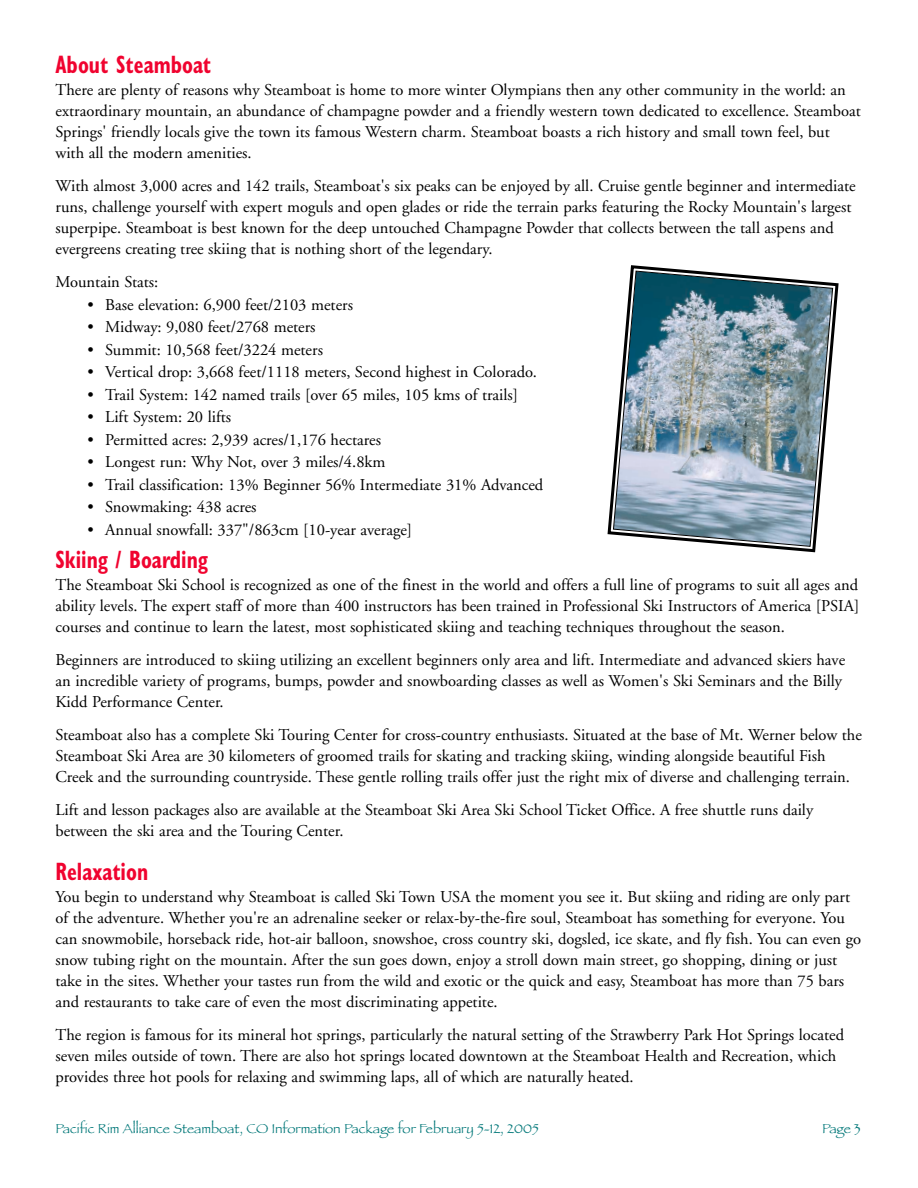
<style>
.page{position:relative;width:918px;height:1188px;background:#fff}
.page>*{position:absolute;margin:0;border:0;box-sizing:border-box;transform-origin:0 0}
.t1{font:700 condensed 25.2px "Gill Sans";color:#f0032f;scale:.83 1}
.t2{font:16.5px/21px "Adobe Garamond";color:#000}
.t3{font:13.5px "Papyrus Plain";color:#007778}
</style>
<div class="page">
<svg style="left:607px;top:265px;width:232px;height:288px"></svg>
<svg style="left:612px;top:270px;width:222px;height:277px;background:#8ba0ab"></svg>
<h1 class="t1" style="left:56px;top:55px;width:189px">About Steamboat</h1>
<p class="t2" style="left:56px;top:81px;width:807px">There are plenty of reasons why Steamboat is home to more winter Olympians then any other community in the world: an extraordinary mountain, an abundance of champagne powder and a friendly western town dedicated to excellence. Steamboat Springs' friendly locals give the town its famous Western charm. Steamboat boasts a rich history and small town feel, but with all the modern amenities.</p>
<p class="t2" style="left:56px;top:177px;width:802px">With almost 3,000 acres and 142 trails, Steamboat's six peaks can be enjoyed by all. Cruise gentle beginner and intermediate runs, challenge yourself with expert moguls and open glades or ride the terrain parks featuring the Rocky Mountain's largest superpipe. Steamboat is best known for the deep untouched Champagne Powder that collects between the tall aspens and evergreens creating tree skiing that is nothing short of the legendary.</p>
<p class="t2" style="left:56px;top:273px;width:104px">Mountain Stats:</p>
<p class="t2" style="left:88px;top:295px;width:267px">• Base elevation: 6,900 feet/2103 meters</p>
<p class="t2" style="left:88px;top:318px;width:230px">• Midway: 9,080 feet/2768 meters</p>
<p class="t2" style="left:88px;top:341px;width:237px">• Summit: 10,568 feet/3224 meters</p>
<p class="t2" style="left:88px;top:363px;width:451px">• Vertical drop: 3,668 feet/1118 meters, Second highest in Colorado.</p>
<p class="t2" style="left:88px;top:386px;width:432px">• Trail System: 142 named trails [over 65 miles, 105 kms of trails]</p>
<p class="t2" style="left:88px;top:408px;width:145px">• Lift System: 20 lifts</p>
<p class="t2" style="left:88px;top:431px;width:295px">• Permitted acres: 2,939 acres/1,176 hectares</p>
<p class="t2" style="left:88px;top:453px;width:299px">• Longest run: Why Not, over 3 miles/4.8km</p>
<p class="t2" style="left:88px;top:476px;width:457px">• Trail classification: 13% Beginner 56% Intermediate 31% Advanced</p>
<p class="t2" style="left:88px;top:498px;width:171px">• Snowmaking: 438 acres</p>
<p class="t2" style="left:88px;top:521px;width:326px">• Annual snowfall: 337"/863cm [10-year average]</p>
<h1 class="t1" style="left:56px;top:551px;width:185px">Skiing / Boarding</h1>
<p class="t2" style="left:56px;top:576px;width:805px;text-align:justify">The Steamboat Ski School is recognized as one of the finest in the world and offers a full line of programs to suit all ages and ability levels. The expert staff of more than 400 instructors has been trained in Professional Ski Instructors of America [PSIA] courses and continue to learn the latest, most sophisticated skiing and teaching techniques throughout the season.</p>
<p class="t2" style="left:56px;top:651px;width:791px">Beginners are introduced to skiing utilizing an excellent beginners only area and lift. Intermediate and advanced skiers have an incredible variety of programs, bumps, powder and snowboarding classes as well as Women's Ski Seminars and the Billy<br>Kidd Performance Center.</p>
<p class="t2" style="left:56px;top:726px;width:808px">Steamboat also has a complete Ski Touring Center for cross-country enthusiasts. Situated at the base of Mt. Werner below the<br>Steamboat Ski Area are 30 kilometers of groomed trails for skating and tracking skiing, winding alongside beautiful Fish<br>Creek and the surrounding countryside. These gentle rolling trails offer just the right mix of diverse and challenging terrain.</p>
<p class="t2" style="left:56px;top:801px;width:759px">Lift and lesson packages also are available at the Steamboat Ski Area Ski School Ticket Office. A free shuttle runs daily between the ski area and the Touring Center.</p>
<h1 class="t1" style="left:56px;top:863px;width:113px">Relaxation</h1>
<p class="t2" style="left:56px;top:888px;width:807px">You begin to understand why Steamboat is called Ski Town USA the moment you see it. But skiing and riding are only part of the adventure. Whether you're an adrenaline seeker or relax-by-the-fire soul, Steamboat has something for everyone. You can snowmobile, horseback ride, hot-air balloon, snowshoe, cross country ski, dogsled, ice skate, and fly fish. You can even go snow tubing right on the mountain. After the sun goes down, enjoy a stroll down main street, go shopping, dining or just take in the sites. Whether your tastes run from the wild and exotic or the quick and easy, Steamboat has more than 75 bars and restaurants to take care of even the most discriminating appetite.</p>
<p class="t2" style="left:56px;top:1026px;width:790px">The region is famous for its mineral hot springs, particularly the natural setting of the Strawberry Park Hot Springs located seven miles outside of town. There are also hot springs located downtown at the Steamboat Health and Recreation, which provides three hot pools for relaxing and swimming laps, all of which are naturally heated.</p>
<p class="t3" style="left:56px;top:1120px;width:485px">Pacific Rim Alliance Steamboat, CO Information Package for February 5-12, 2005</p>
<p class="t3" style="left:822px;top:1120px;width:40px">Page 3</p>
</div>
